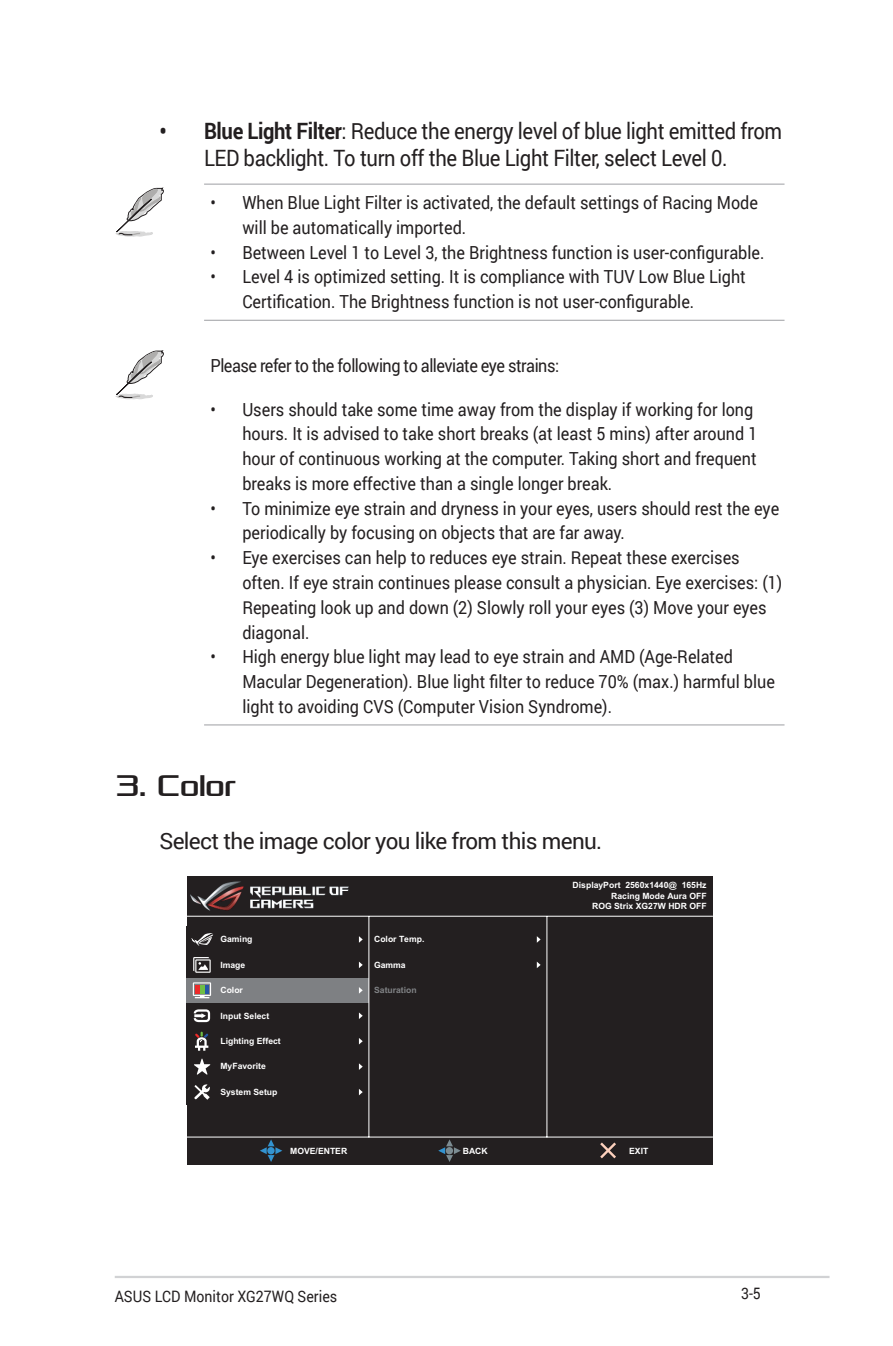
<style>
.page{position:relative;width:893px;height:1346px;background:#fff}
.page>*{position:absolute;margin:0;border:0;box-sizing:border-box;transform-origin:0 0}
.Heading_3{font:31.5px "Xolonium";letter-spacing:-.03em;color:#231f20;scale:.9 1}
.Body_Bulleted_List_I{font:22.5px/27px "Roboto";letter-spacing:-.02em;color:#231f20;text-align:center;scale:.9 1}
.Body_Text_Indent{font:22.5px "Roboto";letter-spacing:-.03em;color:#231f20}
.t1{font:18px/24.8px "Roboto";color:#231f20;scale:.9 1}
.t2{font:18px "Roboto";letter-spacing:-.03em;color:#231f20;scale:.9 1}
.t3{font:15.75px "Roboto";color:#231f20;scale:.9 1}
.t4{font:700 8.55px/11px "Arial";color:#fff;text-align:right}
.t5{font:700 8.55px "Arial";color:#808285}
.s1{font-weight:700}
</style>
<div class="page">
<hr style="left:115px;top:1276px;width:714px;height:2px;background:#d1d2d4">
<hr style="left:204px;top:184px;width:580px;height:1px;background:#a8a9ad">
<hr style="left:204px;top:320px;width:580px;height:1px;background:#a8a9ad">
<svg style="left:115px;top:188px;width:49px;height:49px"></svg>
<hr style="left:204px;top:724px;width:580px;height:1px;background:#a8a9ad">
<svg style="left:115px;top:350px;width:49px;height:50px"></svg>
<div style="left:187px;top:876px;width:526px;height:288px;background:#231f20"></div>
<svg style="left:191px;top:933px;width:22px;height:13px"></svg>
<svg style="left:359px;top:936px;width:4px;height:7px"></svg>
<div style="left:187px;top:977px;width:182px;height:26px;background:#7e8083"></div>
<svg style="left:193px;top:982px;width:18px;height:16px"></svg>
<svg style="left:359px;top:987px;width:4px;height:6px"></svg>
<svg style="left:193px;top:957px;width:18px;height:16px"></svg>
<svg style="left:359px;top:961px;width:4px;height:7px"></svg>
<svg style="left:194px;top:1084px;width:16px;height:16px"></svg>
<svg style="left:359px;top:1089px;width:4px;height:6px"></svg>
<svg style="left:600px;top:1142px;width:16px;height:16px"></svg>
<svg style="left:260px;top:1139px;width:22px;height:23px"></svg>
<svg style="left:359px;top:1063px;width:4px;height:7px"></svg>
<svg style="left:194px;top:1058px;width:16px;height:16px"></svg>
<svg style="left:359px;top:1012px;width:4px;height:7px"></svg>
<svg style="left:194px;top:1009px;width:16px;height:13px"></svg>
<svg style="left:359px;top:1038px;width:4px;height:6px"></svg>
<svg style="left:195px;top:1032px;width:13px;height:18px"></svg>
<img style="left:191px;top:881px;width:158px;height:30px">
<svg style="left:537px;top:962px;width:4px;height:6px"></svg>
<svg style="left:537px;top:936px;width:4px;height:7px"></svg>
<svg style="left:438px;top:1139px;width:23px;height:23px"></svg>
<hr style="left:546px;top:916px;width:1px;height:221px;background:#fff">
<hr style="left:368px;top:916px;width:1px;height:221px;background:#fff">
<hr style="left:187px;top:1136px;width:526px;height:1px;background:#fff">
<hr style="left:187px;top:916px;width:526px;height:1px;background:#fff">
<p class="Body_Bulleted_List_I" style="left:159px;top:117px;width:693px"><span class="s1">• Blue Light Filter</span>: Reduce the energy level of blue light emitted from<br>LED backlight. To turn off the Blue Light Filter, select Level 0.</p>
<p class="t1" style="left:242px;top:190px;width:574px;text-indent:-32px">• When Blue Light Filter is activated, the default settings of Racing Mode will be automatically imported.</p>
<p class="t1" style="left:210px;top:239px;width:617px">• Between Level 1 to Level 3, the Brightness function is user-configurable.</p>
<p class="t1" style="left:242px;top:264px;width:561px;text-indent:-32px">• Level 4 is optimized setting. It is compliance with TUV Low Blue Light<br>Certification. The Brightness function is not user-configurable.</p>
<p class="t2" style="left:210px;top:353px;width:389px">Please refer to the following to alleviate eye strains:</p>
<p class="t1" style="left:242px;top:396px;width:574px;text-indent:-32px">• Users should take some time away from the display if working for long hours. It is advised to take short breaks (at least 5 mins) after around 1 hour of continuous working at the computer. Taking short and frequent breaks is more effective than a single longer break.</p>
<p class="t1" style="left:242px;top:495px;width:598px;text-indent:-32px">• To minimize eye strain and dryness in your eyes, users should rest the eye periodically by focusing on objects that are far away.</p>
<p class="t1" style="left:242px;top:545px;width:601px;text-indent:-32px">• Eye exercises can help to reduces eye strain. Repeat these exercises often. If eye strain continues please consult a physician. Eye exercises: (1)<br>Repeating look up and down (2) Slowly roll your eyes (3) Move your eyes diagonal.</p>
<p class="t1" style="left:242px;top:644px;width:593px;text-indent:-32px">• High energy blue light may lead to eye strain and AMD (Age-Related<br>Macular Degeneration). Blue light filter to reduce 70% (max.) harmful blue light to avoiding CVS (Computer Vision Syndrome).</p>
<p class="Heading_3" style="left:115px;top:768px;width:138px">3. Color</p>
<p class="Body_Text_Indent" style="left:159px;top:825px;width:444px">Select the image color you like from this menu.</p>
<p class="t4" style="left:573px;top:879px;width:135px">DisplayPort 2560x1440@ 165Hz</p>
<p class="t4" style="left:220px;top:934px;width:34px">Gaming</p>
<p class="t4" style="left:220px;top:959px;width:26px">Image</p>
<p class="t4" style="left:220px;top:985px;width:24px">Color</p>
<p class="t4" style="left:220px;top:1010px;width:50px">Input Select</p>
<p class="t4" style="left:220px;top:1035px;width:62px">Lighting Effect</p>
<p class="t4" style="left:220px;top:1061px;width:47px">MyFavorite</p>
<p class="t4" style="left:220px;top:1086px;width:59px">System Setup</p>
<p class="t4" style="left:374px;top:934px;width:52px">Color Temp.</p>
<p class="t4" style="left:374px;top:959px;width:33px">Gamma</p>
<p class="t5" style="left:374px;top:984px;width:44px">Saturation</p>
<p class="t4" style="left:592px;top:890px;width:116px">Racing Mode Aura OFF<br>ROG Strix XG27W HDR OFF</p>
<p class="t4" style="left:290px;top:1145px;width:59px">MOVE/ENTER</p>
<p class="t4" style="left:463px;top:1145px;width:26px">BACK</p>
<p class="t4" style="left:629px;top:1145px;width:21px">EXIT</p>
<p class="t3" style="left:115px;top:1285px;width:249px">ASUS LCD Monitor XG27WQ Series</p>
<p class="t3" style="left:741px;top:1282px;width:24px">3-5</p>
</div>
